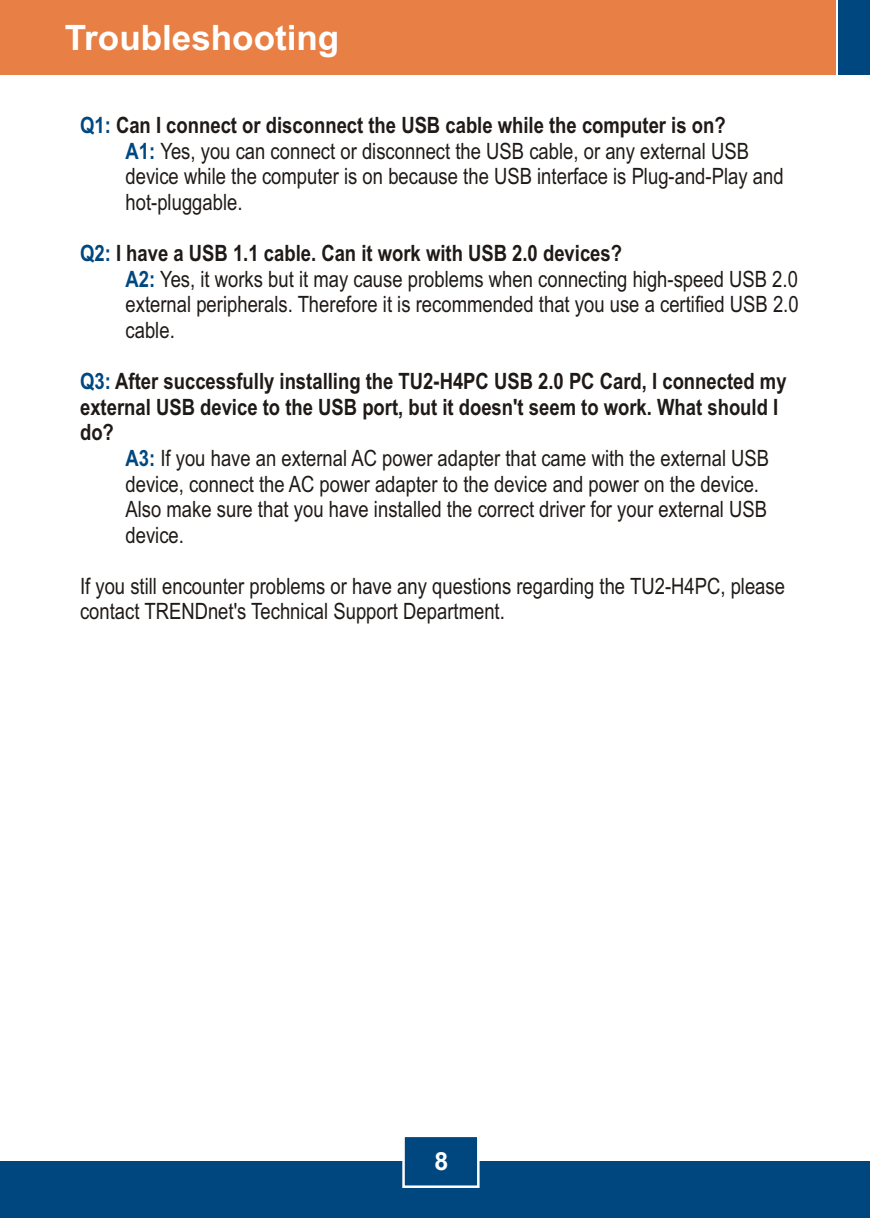
<style>
.page{position:relative;width:870px;height:1218px;background:#fff}
.page>*{position:absolute;margin:0;border:0;box-sizing:border-box;transform-origin:0 0}
.t1{font:700 35px "Arial";color:#fff}
.t2{font:700 25px "Arial";color:#fff}
.t3{font:22.5px/25.5px "Arial Narrow";color:#1f1a17}
.t4{font:700 22.5px/25.8px "Arial Narrow";color:#1f1a17}
.s1{font-weight:700;color:#004780}
.s2{font-weight:700}
.s3{color:#004780}
</style>
<div class="page">
<div style="left:0;top:1161px;width:869px;height:57px;background:#004780"></div>
<div style="left:0;top:0;width:835px;height:74px;background:#e88045"></div>
<div style="left:838px;top:0;width:31px;height:74px;background:#004780"></div>
<svg style="left:402px;top:1137px;width:78px;height:51px"></svg>
<h1 class="t1" style="left:65px;top:24px;width:276px">Troubleshooting</h1>
<p class="t3" style="left:125px;top:115px;width:624px;text-indent:-45px"><span class="s1">Q1:</span> <span class="s2">Can I connect or disconnect the USB cable while the computer is on?<br></span><span class="s1">A1:</span> Yes, you can connect or disconnect the USB cable, or any external USB</p>
<p class="t3" style="left:125px;top:166px;width:659px">device while the computer is on because the USB interface is Plug-and-Play and hot-pluggable.</p>
<p class="t3" style="left:125px;top:242px;width:673px;text-indent:-45px"><span class="s1">Q2:</span> <span class="s2">I have a USB 1.1 cable. Can it work with USB 2.0 devices?<br></span><span class="s1">A2:</span> Yes, it works but it may cause problems when connecting high-speed USB 2.0</p>
<p class="t3" style="left:125px;top:294px;width:674px">external peripherals. Therefore it is recommended that you use a certified USB 2.0 cable.</p>
<p class="t4" style="left:80px;top:370px;width:707px"><span class="s3">Q3:</span> After successfully installing the TU2-H4PC USB 2.0 PC Card, I connected my</p>
<p class="t4" style="left:80px;top:396px;width:699px">external USB device to the USB port, but it doesn't seem to work. What should I do?</p>
<p class="t3" style="left:125px;top:473px;width:642px">device, connect the AC power adapter to the device and power on the device.<br>Also make sure that you have installed the correct driver for your external USB device.</p>
<p class="t3" style="left:80px;top:575px;width:706px">If you still encounter problems or have any questions regarding the TU2-H4PC, please contact TRENDnet's Technical Support Department.</p>
<p class="t3" style="left:125px;top:448px;width:645px"><span class="s1">A3:</span> If you have an external AC power adapter that came with the external USB</p>
<p class="t2" style="left:434px;top:1152px;width:15px">8</p>
</div>
